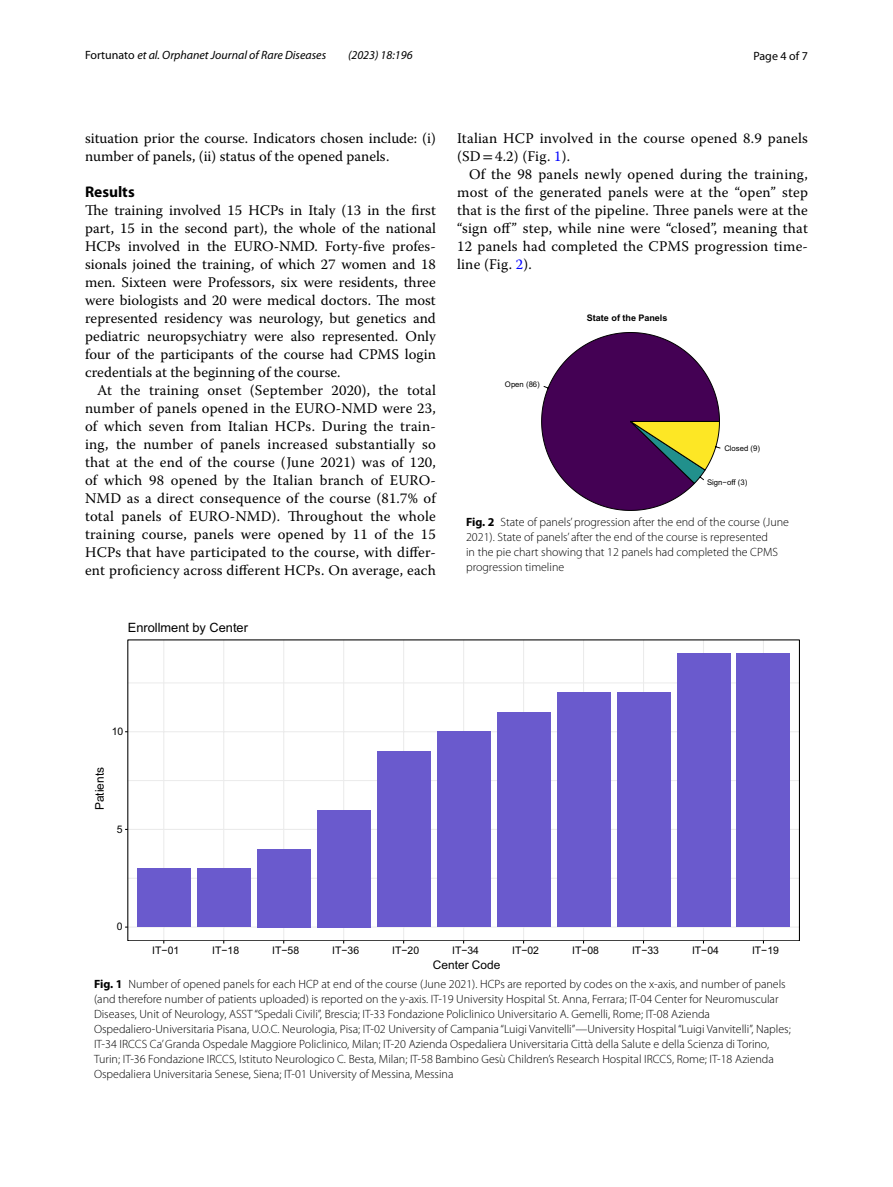
<style>
.page{position:relative;width:893px;height:1187px;background:#fff}
.page>*{position:absolute;margin:0;border:0;box-sizing:border-box;transform-origin:0 0}
.t1{font:700 15.45px "Myriad Pro";color:#000}
.t2{font:14.7px/18px "Warnock Pro";letter-spacing:.005em;color:#000;text-align:justify}
.t3{font:12.75px "Arial";color:#000}
.t4{font:300 12px/15px "Myriad Pro";color:#000}
.t5{font:italic 12px "Myriad Pro";color:#000}
.t6{font:12px "Myriad Pro";color:#000}
.t7{font:11.85px "Arial";color:#000}
.t8{font:10.35px "Arial";color:#000}
.t9{font:700 9px "Arial";color:#000}
.t10{font:7.8px "Arial MT2";color:#000}
.s1{font-style:normal}
.s2{font-family:"STIX"}
.s3{color:#00f}
.s4{font-weight:700}
</style>
<div class="page">
<hr style="left:128px;top:877px;width:671px;height:1px;background:#ebebeb">
<hr style="left:128px;top:780px;width:671px;height:1px;background:#ebebeb">
<hr style="left:128px;top:682px;width:671px;height:1px;background:#ebebeb">
<hr style="left:128px;top:926px;width:671px;height:1px;background:#ebebeb">
<hr style="left:128px;top:828px;width:671px;height:1px;background:#ebebeb">
<hr style="left:128px;top:731px;width:671px;height:1px;background:#ebebeb">
<hr style="left:163px;top:640px;width:1px;height:300px;background:#ebebeb">
<hr style="left:223px;top:640px;width:1px;height:300px;background:#ebebeb">
<hr style="left:283px;top:640px;width:1px;height:300px;background:#ebebeb">
<hr style="left:343px;top:640px;width:1px;height:300px;background:#ebebeb">
<hr style="left:403px;top:640px;width:1px;height:300px;background:#ebebeb">
<hr style="left:463px;top:640px;width:1px;height:300px;background:#ebebeb">
<hr style="left:523px;top:640px;width:1px;height:300px;background:#ebebeb">
<hr style="left:583px;top:640px;width:1px;height:300px;background:#ebebeb">
<hr style="left:643px;top:640px;width:1px;height:300px;background:#ebebeb">
<hr style="left:703px;top:640px;width:1px;height:300px;background:#ebebeb">
<hr style="left:763px;top:640px;width:1px;height:300px;background:#ebebeb">
<div style="left:736px;top:653px;width:54px;height:274px;background:#6a5acd"></div>
<div style="left:676px;top:653px;width:54px;height:274px;background:#6a5acd"></div>
<div style="left:616px;top:692px;width:54px;height:235px;background:#6a5acd"></div>
<div style="left:557px;top:692px;width:53px;height:235px;background:#6a5acd"></div>
<div style="left:497px;top:712px;width:54px;height:215px;background:#6a5acd"></div>
<div style="left:437px;top:731px;width:54px;height:196px;background:#6a5acd"></div>
<div style="left:377px;top:751px;width:54px;height:176px;background:#6a5acd"></div>
<div style="left:317px;top:809px;width:54px;height:118px;background:#6a5acd"></div>
<div style="left:257px;top:848px;width:54px;height:79px;background:#6a5acd"></div>
<div style="left:137px;top:868px;width:54px;height:59px;background:#6a5acd"></div>
<div style="left:197px;top:868px;width:54px;height:59px;background:#6a5acd"></div>
<svg style="left:541px;top:332px;width:180px;height:179px"></svg>
<p class="t5" style="left:85px;top:48px;width:243px"><span class="s1">Fortunato</span> et al. Orphanet Journal of Rare Diseases</p>
<p class="t5" style="left:348px;top:48px;width:66px">(2023) 18:196</p>
<p class="t6" style="left:753px;top:48px;width:56px">Page 4 of 7</p>
<p class="t2" style="left:85px;top:128px;width:352px">situation prior the course. Indicators chosen include: (i) number of panels, (ii) status of the opened panels.</p>
<p class="t1" style="left:85px;top:181px;width:51px">Results</p>
<p class="t2" style="left:85px;top:200px;width:352px">The training involved 15 HCPs in Italy (13 in the first part, 15 in the second part), the whole of the national HCPs involved in the EURO-NMD. Forty-five profes&shy;sionals joined the training, of which 27 women and 18 men. Sixteen were Professors, six were residents, three were biologists and 20 were medical doctors. The most represented residency was neurology, but genetics and pediatric neuropsychiatry were also represented. Only four of the participants of the course had CPMS login credentials at the beginning of the course.</p>
<p class="t2" style="left:85px;top:380px;width:352px;text-indent:12px">At the training onset (September 2020), the total number of panels opened in the EURO-NMD were 23, of which seven from Italian HCPs. During the train&shy;ing, the number of panels increased substantially so that at the end of the course (June 2021) was of 120, of which 98 opened by the Italian branch of EURO-NMD as a direct consequence of the course (81.7% of total panels of EURO-NMD). Throughout the whole training course, panels were opened by 11 of the 15<br>HCPs that have participated to the course, with differ&shy;ent proficiency across different HCPs. On average, each</p>
<p class="t3" style="left:128px;top:618px;width:122px">Enrollment by Center</p>
<p class="t2" style="left:457px;top:128px;width:352px">Italian HCP involved in the course opened 8.9 panels (SD <span class="s2">=</span>4.2) (Fig. <span class="s3">1</span>).</p>
<p class="t2" style="left:457px;top:164px;width:352px;text-indent:12px">Of the 98 panels newly opened during the training, most of the generated panels were at the “open” step that is the first of the pipeline. Three panels were at the “sign off” step, while nine were “closed”, meaning that 12 panels had completed the CPMS progression time&shy;line (Fig. <span class="s3">2</span>).</p>
<p class="t10" style="left:505px;top:378px;width:36px">Open (86)</p>
<p class="t9" style="left:587px;top:311px;width:82px">State of the Panels</p>
<p class="t10" style="left:724px;top:443px;width:37px">Closed (9)</p>
<p class="t10" style="left:707px;top:476px;width:42px">Sign−off (3)</p>
<p class="t4" style="left:466px;top:514px;width:324px"><span class="s4">Fig. 2</span> State of panels’ progression after the end of the course (June 2021). State of panels’ after the end of the course is represented<br>in the pie chart showing that 12 panels had completed the CPMS progression timeline</p>
<p class="t8" style="left:112px;top:724px;width:13px">10</p>
<p class="t7" style="left:91px;top:809px;width:44px;rotate:-90deg">Patients</p>
<p class="t8" style="left:117px;top:821px;width:7px">5</p>
<p class="t8" style="left:117px;top:919px;width:7px">0</p>
<p class="t8" style="left:152px;top:942px;width:28px">IT−01</p>
<p class="t8" style="left:212px;top:942px;width:28px">IT−18</p>
<p class="t8" style="left:272px;top:942px;width:28px">IT−58</p>
<p class="t8" style="left:332px;top:942px;width:28px">IT−36</p>
<p class="t8" style="left:392px;top:942px;width:28px">IT−20</p>
<p class="t8" style="left:452px;top:942px;width:28px">IT−34</p>
<p class="t8" style="left:512px;top:942px;width:28px">IT−02</p>
<p class="t8" style="left:572px;top:942px;width:28px">IT−08</p>
<p class="t8" style="left:632px;top:942px;width:28px">IT−33</p>
<p class="t8" style="left:692px;top:942px;width:28px">IT−04</p>
<p class="t8" style="left:752px;top:942px;width:28px">IT−19</p>
<p class="t7" style="left:433px;top:956px;width:69px">Center Code</p>
<p class="t4" style="left:94px;top:976px;width:698px"><span class="s4">Fig. 1</span> Number of opened panels for each HCP at end of the course (June 2021). HCPs are reported by codes on the x-axis, and number of panels (and therefore number of patients uploaded) is reported on the y-axis. IT-19 University Hospital St. Anna, Ferrara; IT-04 Center for Neuromuscular Diseases, Unit of Neurology, ASST “Spedali Civili”, Brescia; IT-33 Fondazione Policlinico Universitario A. Gemelli, Rome; IT-08 Azienda Ospedaliero-Universitaria Pisana, U.O.C. Neurologia, Pisa; IT-02 University of Campania “Luigi Vanvitelli”—University Hospital “Luigi Vanvitelli”, Naples; IT-34 IRCCS Ca’ Granda Ospedale Maggiore Policlinico, Milan; IT-20 Azienda Ospedaliera Universitaria Città della Salute e della Scienza di Torino, Turin; IT-36 Fondazione IRCCS, Istituto Neurologico C. Besta, Milan; IT-58 Bambino Gesù Children’s Research Hospital IRCCS, Rome; IT-18 Azienda Ospedaliera Universitaria Senese, Siena; IT-01 University of Messina, Messina</p>
</div>
